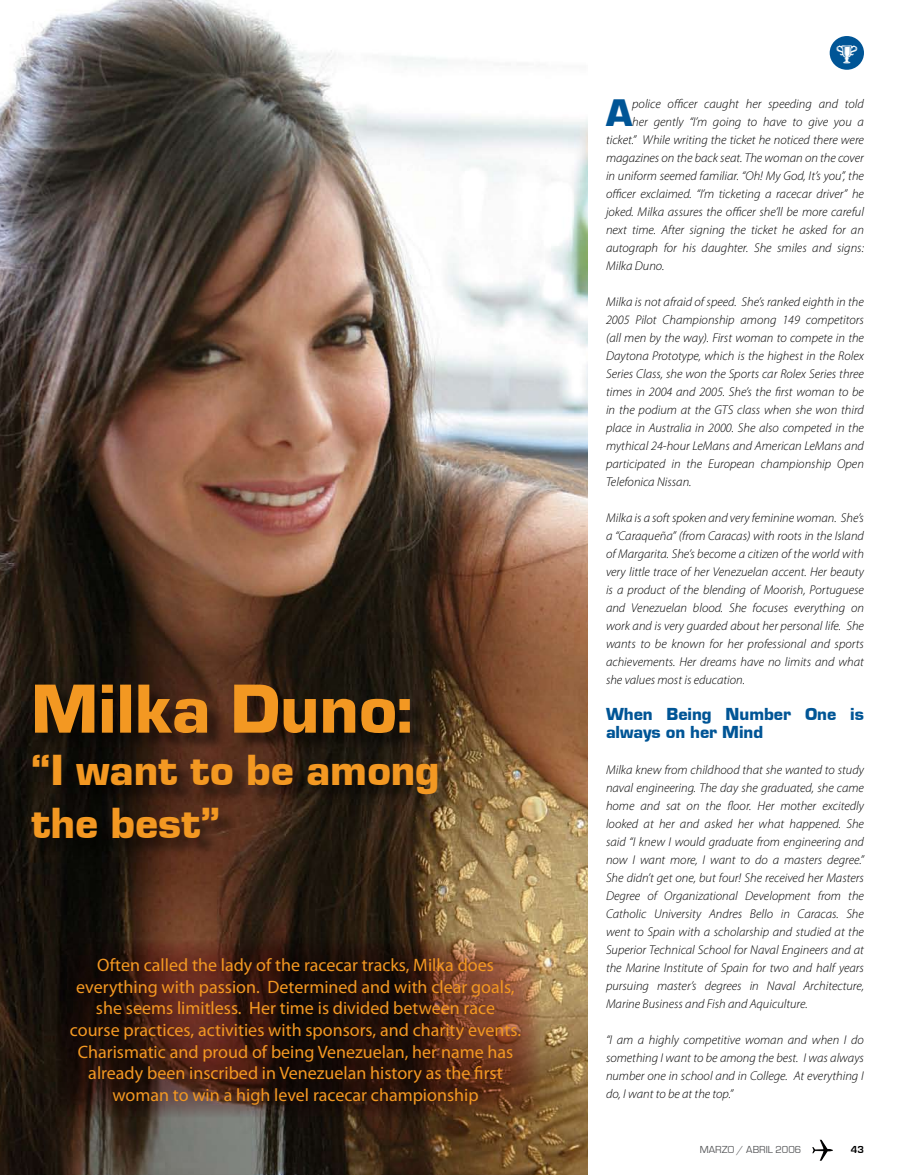
<style>
.page{position:relative;width:918px;height:1175px;background:#fff}
.page>*{position:absolute;margin:0;border:0;box-sizing:border-box;transform-origin:0 0}
.t1{font:72px "Eurostile Black DTC";color:#f39822}
.t2{font:45px/52.5px "Eurostile Black DTC";color:#f39822}
.t3{font:39.75px "Eurostile Black DTC";color:#005596}
.t4{font:18px/21.6px "Myriad Pro";color:#f39822;text-align:center}
.t5{font:18px/18px "Eurostile Black DTC";color:#005596}
.t6{font:italic 300 12.75px/18px "Myriad Pro";color:#000;text-align:justify}
.t7{font:10.5px "Eurostile";color:#58595b}
.t8{font:700 10.5px "Eurostile";color:#000}
</style>
<div class="page">
<svg style="left:819px;top:1139px;width:8px;height:10px"></svg>
<img style="left:0;top:0;width:588px;height:1174px">
<div style="left:33px;top:685px;width:425px;height:172px;background:#000;opacity:.5"></div>
<div style="left:830px;top:36px;width:34px;height:34px;background:#005596;border-radius:50%"></div>
<svg style="left:54px;top:939px;width:487px;height:178px;background:#402216"></svg>
<h1 class="t1" style="left:31px;top:669px;width:383px">Milka Duno:</h1>
<h2 class="t2" style="left:31px;top:744px;width:410px">“I want to be among the best”</h2>
<p class="t4" style="left:70px;top:954px;width:453px">Often called the lady of the racecar tracks, Milka does everything with passion. Determined and with clear goals, she seems limitless. Her time is divided between race course practices, activities with sponsors, and charity events.<br>Charismatic and proud of being Venezuelan, her name has already been inscribed in Venezuelan history as the first woman to win a high level racecar championship</p>
<h3 class="t3" style="left:606px;top:91px;width:28px">A</h3>
<p class="t6" style="left:632px;top:95px;width:233px">police officer caught her speeding and told</p>
<p class="t6" style="left:632px;top:113px;width:233px">her gently “I’m going to have to give you a</p>
<p class="t6" style="left:606px;top:131px;width:259px">ticket.” While writing the ticket he noticed there were</p>
<p class="t6" style="left:606px;top:149px;width:259px">magazines on the back seat. The woman on the cover</p>
<p class="t6" style="left:606px;top:167px;width:259px">in uniform seemed familiar. “Oh! My God, It’s you”, the</p>
<p class="t6" style="left:606px;top:185px;width:260px">officer exclaimed. “I’m ticketing a racecar driver” he</p>
<p class="t6" style="left:606px;top:203px;width:260px">joked. Milka assures the officer she’ll be more careful</p>
<p class="t6" style="left:606px;top:221px;width:259px">next time. After signing the ticket he asked for an</p>
<p class="t6" style="left:606px;top:239px;width:259px">autograph for his daughter. She smiles and signs:</p>
<p class="t6" style="left:606px;top:257px;width:60px">Milka Duno.</p>
<p class="t6" style="left:606px;top:293px;width:260px">Milka is not afraid of speed. She’s ranked eighth in the 2005 Pilot Championship among 149 competitors (all men by the way). First woman to compete in the Daytona Prototype, which is the highest in the Rolex Series Class, she won the Sports car Rolex Series three times in 2004 and 2005. She’s the first woman to be in the podium at the GTS class when she won third place in Australia in 2000. She also competed in the mythical 24-hour LeMans and American LeMans and participated in the European championship Open Telefonica Nissan.</p>
<p class="t6" style="left:606px;top:509px;width:260px">Milka is a soft spoken and very feminine woman. She’s a “Caraqueña” (from Caracas) with roots in the Island of Margarita. She’s become a citizen of the world with very little trace of her Venezuelan accent. Her beauty is a product of the blending of Moorish, Portuguese and Venezuelan blood. She focuses everything on work and is very guarded about her personal life. She wants to be known for her professional and sports achievements. Her dreams have no limits and what she values most is education.</p>
<h3 class="t5" style="left:606px;top:705px;width:260px">When Being Number One is always on her Mind</h3>
<p class="t6" style="left:606px;top:761px;width:260px">Milka knew from childhood that she wanted to study naval engineering. The day she graduated, she came home and sat on the floor. Her mother excitedly looked at her and asked her what happened. She said “I knew I would graduate from engineering and now I want more, I want to do a masters degree.” She didn’t get one, but four! She received her Masters Degree of Organizational Development from the Catholic University Andres Bello in Caracas. She went to Spain with a scholarship and studied at the Superior Technical School for Naval Engineers and at the Marine Institute of Spain for two and half years pursuing master’s degrees in Naval Architecture, Marine Business and Fish and Aquiculture.</p>
<p class="t6" style="left:606px;top:1031px;width:259px">“I am a highly competitive woman and when I do something I want to be among the best. I was always number one in school and in College. At everything I do, I want to be at the top.”</p>
<p class="t7" style="left:700px;top:1144px;width:103px">MARZO / ABRIL 2006</p>
<p class="t8" style="left:851px;top:1144px;width:15px">43</p>
</div>
